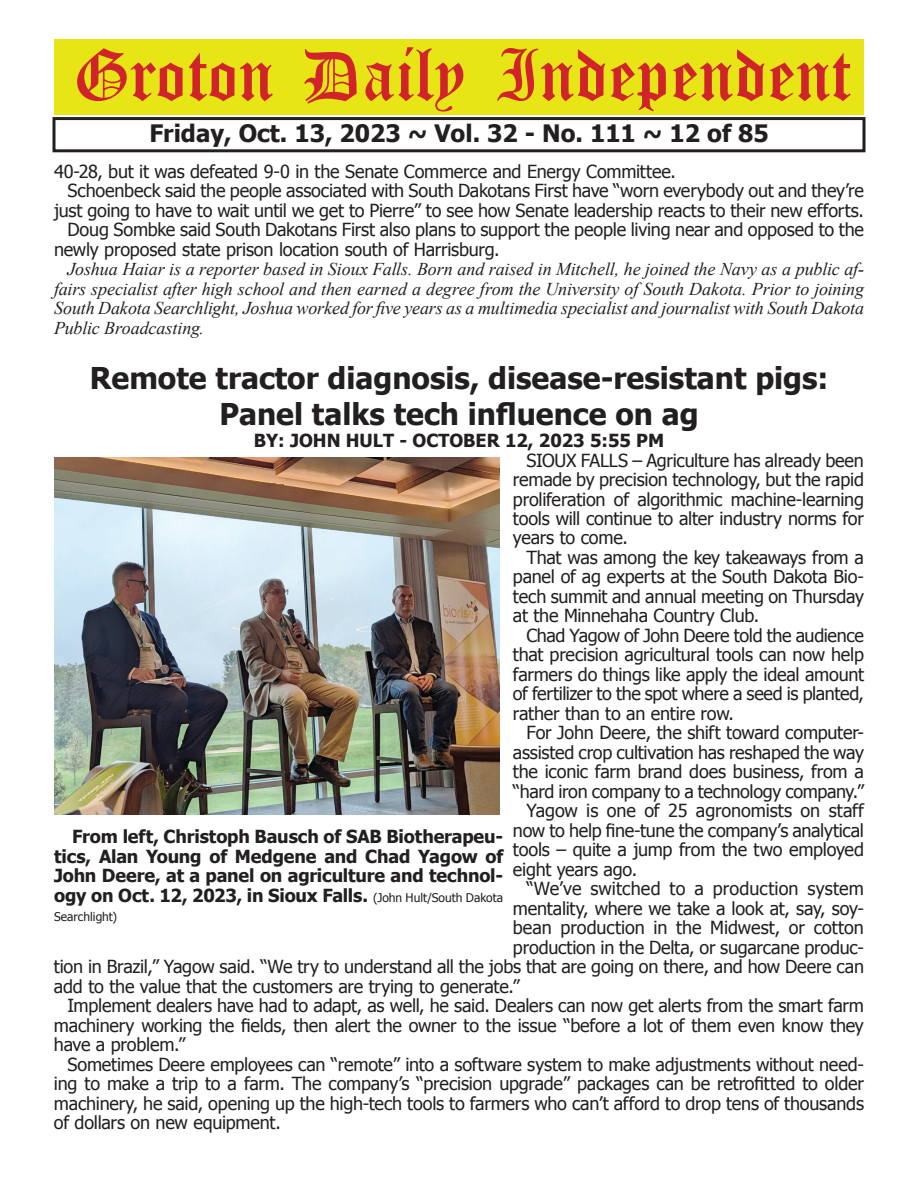
<style>
.page{position:relative;width:918px;height:1188px;background:#fff}
.page>*{position:absolute;margin:0;border:0;box-sizing:border-box;transform-origin:0 0}
.t1{font:54px "Old English Five";color:#d1232a}
.t2{font:700 30px/36px "Tahoma";color:#231f20;text-align:center}
.t3{font:700 24px "Tahoma";color:#231f20}
.t4{font:18px/19.5px "Tahoma";letter-spacing:-.01em;color:#231f20;text-align:justify}
.t5{font:italic 18px/19.5px "Times New Roman";letter-spacing:-.005em;color:#231f20;text-align:justify}
.t6{font:700 18px/19.5px "Tahoma";letter-spacing:-.005em;color:#231f20;text-align:justify}
.t7{font:12px "Tahoma";color:#231f20}
.s1{font-weight:400;font-size:12px}
</style>
<div class="page">
<div style="left:52px;top:117px;width:814px;height:35px;border:3px solid #231f20"></div>
<div style="left:54px;top:40px;width:810px;height:75px;background:#e7e515"></div>
<img style="left:54px;top:458px;width:445px;height:356px">
<h1 class="t1" style="left:73px;top:50px;width:779px">Groton Daily Independent</h1>
<h3 class="t3" style="left:149px;top:116px;width:621px">Friday, Oct. 13, 2023 ~ Vol. 32 - No. 111 ~ 12 of 85</h3>
<p class="t4" style="left:54px;top:161px;width:624px">40-28, but it was defeated 9-0 in the Senate Commerce and Energy Committee.</p>
<p class="t4" style="left:68px;top:180px;width:798px">Schoenbeck said the people associated with South Dakotans First have “worn everybody out and they’re</p>
<p class="t4" style="left:54px;top:200px;width:812px">just going to have to wait until we get to Pierre” to see how Senate leadership reacts to their new efforts.</p>
<p class="t4" style="left:68px;top:219px;width:798px">Doug Sombke said South Dakotans First also plans to support the people living near and opposed to the</p>
<p class="t4" style="left:54px;top:239px;width:447px">newly proposed state prison location south of Harrisburg.</p>
<p class="t5" style="left:54px;top:259px;width:812px;text-indent:14px">Joshua Haiar is a reporter based in Sioux Falls. Born and raised in Mitchell, he joined the Navy as a public af&shy;fairs specialist after high school and then earned a degree from the University of South Dakota. Prior to joining South Dakota Searchlight, Joshua worked for five years as a multimedia specialist and journalist with South Dakota Public Broadcasting.</p>
<h2 class="t2" style="left:90px;top:359px;width:740px">Remote tractor diagnosis, disease-resistant pigs:<br>Panel talks tech influence on ag</h2>
<p class="t6" style="left:254px;top:430px;width:412px">BY: JOHN HULT - OCTOBER 12, 2023 5:55 PM</p>
<p class="t4" style="left:513px;top:449px;width:353px;text-indent:14px">SIOUX FALLS – Agriculture has already been remade by precision technology, but the rapid proliferation of algorithmic machine-learning tools will continue to alter industry norms for years to come.</p>
<p class="t4" style="left:513px;top:547px;width:353px;text-indent:14px">That was among the key takeaways from a panel of ag experts at the South Dakota Bio&shy;tech summit and annual meeting on Thursday at the Minnehaha Country Club.</p>
<p class="t4" style="left:513px;top:625px;width:353px;text-indent:14px">Chad Yagow of John Deere told the audience that precision agricultural tools can now help farmers do things like apply the ideal amount of fertilizer to the spot where a seed is planted, rather than to an entire row.</p>
<p class="t4" style="left:526px;top:722px;width:339px">For John Deere, the shift toward computer-</p>
<p class="t4" style="left:513px;top:742px;width:353px">assisted crop cultivation has reshaped the way</p>
<p class="t4" style="left:513px;top:761px;width:353px">the iconic farm brand does business, from a</p>
<p class="t4" style="left:513px;top:781px;width:353px">“hard iron company to a technology company.”</p>
<p class="t4" style="left:526px;top:800px;width:339px">Yagow is one of 25 agronomists on staff</p>
<p class="t4" style="left:513px;top:820px;width:353px">now to help fine-tune the company’s analytical</p>
<p class="t4" style="left:513px;top:839px;width:353px">tools – quite a jump from the two employed</p>
<p class="t4" style="left:513px;top:859px;width:126px">eight years ago.</p>
<p class="t4" style="left:526px;top:878px;width:339px">“We’ve switched to a production system</p>
<p class="t4" style="left:513px;top:898px;width:353px">mentality, where we take a look at, say, soy-</p>
<p class="t4" style="left:513px;top:917px;width:353px">bean production in the Midwest, or cotton</p>
<p class="t4" style="left:513px;top:937px;width:353px">production in the Delta, or sugarcane produc-</p>
<p class="t4" style="left:54px;top:956px;width:812px">tion in Brazil,” Yagow said. “We try to understand all the jobs that are going on there, and how Deere can</p>
<p class="t4" style="left:54px;top:976px;width:467px">add to the value that the customers are trying to generate.”</p>
<p class="t4" style="left:67px;top:995px;width:798px">Implement dealers have had to adapt, as well, he said. Dealers can now get alerts from the smart farm</p>
<p class="t4" style="left:54px;top:1015px;width:811px">machinery working the fields, then alert the owner to the issue “before a lot of them even know they</p>
<p class="t4" style="left:54px;top:1034px;width:133px">have a problem.”</p>
<p class="t4" style="left:67px;top:1054px;width:798px">Sometimes Deere employees can “remote” into a software system to make adjustments without need-</p>
<p class="t4" style="left:54px;top:1073px;width:811px">ing to make a trip to a farm. The company’s “precision upgrade” packages can be retrofitted to older</p>
<p class="t4" style="left:54px;top:1093px;width:812px">machinery, he said, opening up the high-tech tools to farmers who can’t afford to drop tens of thousands</p>
<p class="t4" style="left:54px;top:1112px;width:228px">of dollars on new equipment.</p>
<p class="t6" style="left:54px;top:826px;width:451px;text-indent:18px">From left, Christoph Bausch of SAB Biotherapeu&shy;tics, Alan Young of Medgene and Chad Yagow of John Deere, at a panel on agriculture and technol&shy;ogy on Oct. 12, 2023, in Sioux Falls. <span class="s1">(John Hult/South Dakota</span></p>
<p class="t7" style="left:54px;top:909px;width:64px">Searchlight)</p>
</div>
